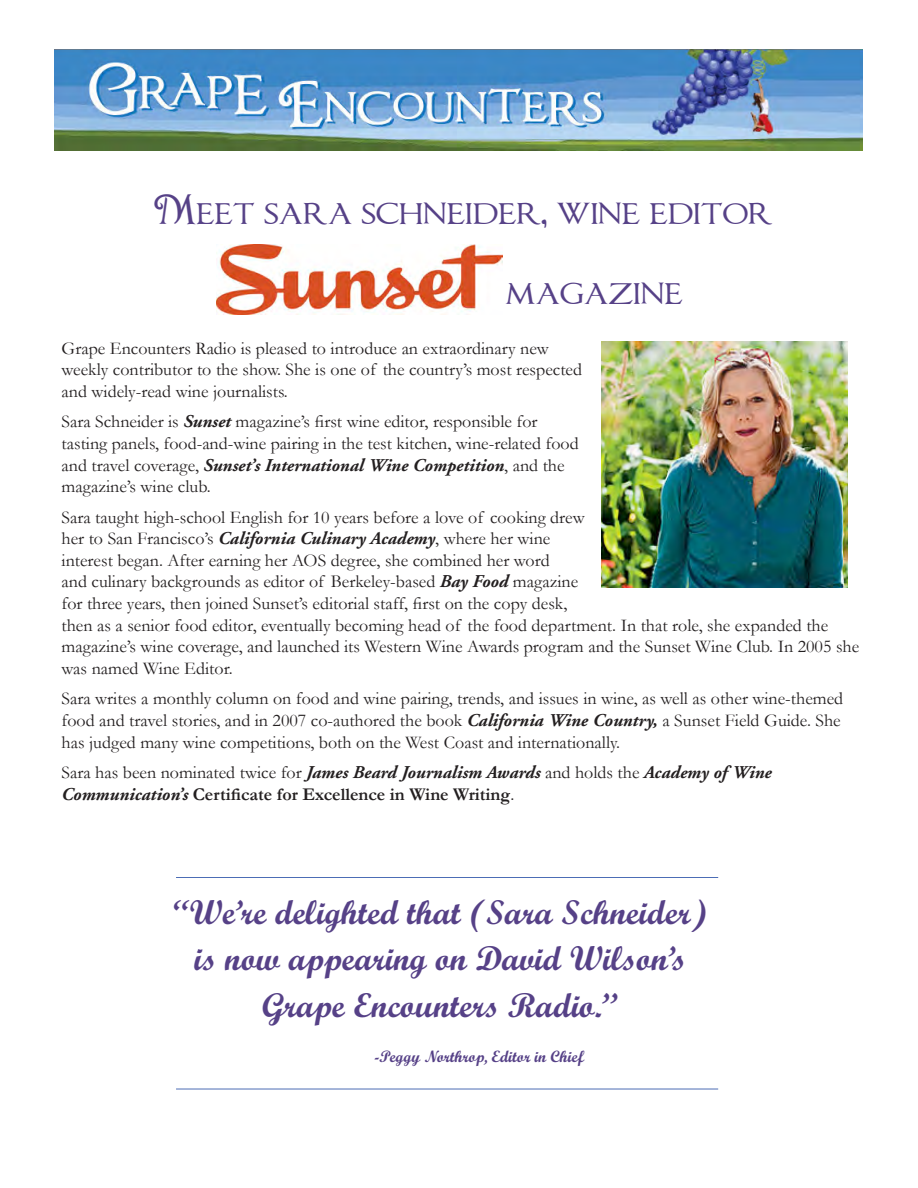
<style>
.page{position:relative;width:918px;height:1188px;background:#fff}
.page>*{position:absolute;margin:0;border:0;box-sizing:border-box;transform-origin:0 0}
.Headline{font:36px "Chocolate Box";color:#564187}
.t1{font:700 34.5px/46.5px "Script";color:#564187;text-align:center}
.Body_Copy{font:18px/21.6px "Garamond";color:#231f20}
.Body_Copy-2{font:italic 700 18px/21.6px "Adobe Garamond";color:#231f20}
.t2{font:700 16.5px "Script";color:#564187}
.s1{font-family:"Adobe Garamond";font-weight:700;font-style:italic}
.s2{font-family:"Garamond";font-weight:400;font-style:normal}
.s3{font-family:"Garamond";font-style:normal}
</style>
<div class="page">
<img style="left:54px;top:50px;width:809px;height:100px">
<img style="left:602px;top:341px;width:245px;height:247px">
<img style="left:216px;top:244px;width:286px;height:70px">
<hr style="left:176px;top:877px;width:542px;height:1px;background:#4c6db5">
<hr style="left:176px;top:1089px;width:542px;height:1px;background:#4c6db5">
<p class="Headline" style="left:154px;top:193px;width:621px">Meet sara schneider, wine editor</p>
<p class="Headline" style="left:505px;top:274px;width:179px">magazine</p>
<p class="Body_Copy" style="left:62px;top:337px;width:522px">Grape Encounters Radio is pleased to introduce an extraordinary new weekly contributor to the show. She is one of the country’s most respected and widely-read wine journalists.</p>
<p class="Body_Copy" style="left:62px;top:411px;width:519px">Sara Schneider is <span class="s1">Sunset</span> magazine’s first wine editor, responsible for tasting panels, food-and-wine pairing in the test kitchen, wine-related food and travel coverage, <span class="s1">Sunset’s International Wine Competition</span>, and the magazine’s wine club.</p>
<p class="Body_Copy" style="left:62px;top:506px;width:799px">Sara taught high-school English for 10 years before a love of cooking drew<br>her to San Francisco’s <span class="s1">California Culinary Academy</span>, where her wine<br>interest began. After earning her AOS degree, she combined her word<br>and culinary backgrounds as editor of Berkeley-based <span class="s1">Bay Food</span> magazine<br>for three years, then joined Sunset’s editorial staff, first on the copy desk,<br>then as a senior food editor, eventually becoming head of the food department. In that role, she expanded the magazine’s wine coverage, and launched its Western Wine Awards program and the Sunset Wine Club. In 2005 she was named Wine Editor.</p>
<p class="Body_Copy" style="left:62px;top:688px;width:783px">Sara writes a monthly column on food and wine pairing, trends, and issues in wine, as well as other wine-themed food and travel stories, and in 2007 co-authored the book <span class="s1">California Wine Country,</span> a Sunset Field Guide. She has judged many wine competitions, both on the West Coast and internationally.</p>
<p class="Body_Copy-2" style="left:62px;top:762px;width:712px"><span class="s2">Sara has been nominated twice for</span> James Beard Journalism Awards <span class="s2">and holds the</span> Academy of Wine<br>Communication’s <span class="s3">Certificate for Excellence in Wine Writing</span><span class="s2">.</span></p>
<p class="t1" style="left:173px;top:888px;width:536px">“We’re delighted that (Sara Schneider) is now appearing on David Wilson’s<br>Grape Encounters Radio.”</p>
<p class="t2" style="left:374px;top:1046px;width:212px">-Peggy Northrop, Editor in Chief</p>
</div>
